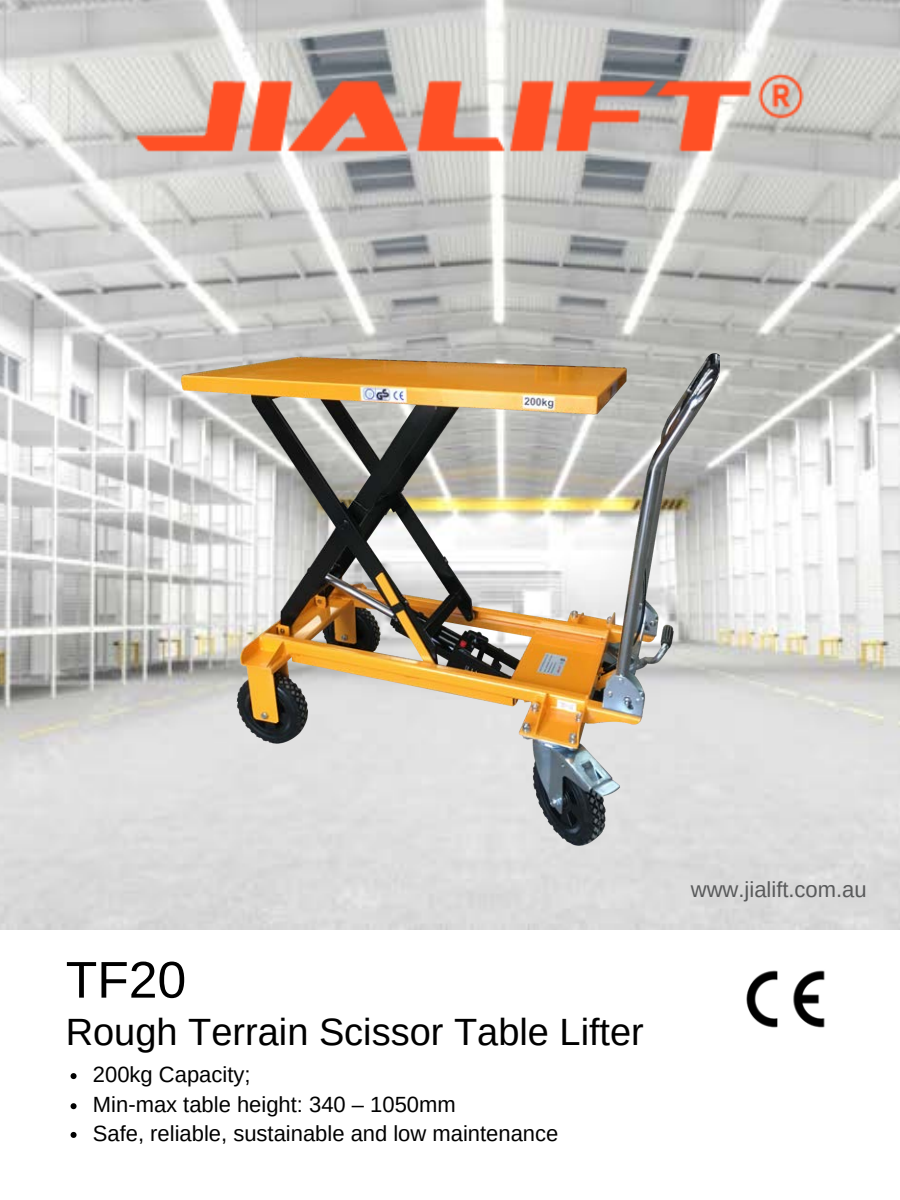
<style>
.page{position:relative;width:900px;height:1200px;background:#fff}
.page>*{position:absolute;margin:0;border:0;box-sizing:border-box;transform-origin:0 0}
.t1{font:51.6px "Arimo";color:#000}
.t2{font:38px "Arimo";color:#000}
.t3{font:22px "Arimo";color:#000}
.t4{font:22px "Arimo";color:#595a5b}
</style>
<div class="page">
<img style="left:0;top:481px;width:900px;height:449px">
<img style="left:0;top:0;width:900px;height:481px">
<img style="left:746px;top:970px;width:79px;height:58px">
<img style="left:181px;top:354px;width:539px;height:492px">
<svg style="left:71px;top:1073px;width:6px;height:6px"></svg>
<svg style="left:71px;top:1103px;width:6px;height:6px"></svg>
<svg style="left:71px;top:1132px;width:6px;height:6px"></svg>
<p class="t1" style="left:66px;top:951px;width:122px">TF20</p>
<p class="t2" style="left:66px;top:1010px;width:580px">Rough Terrain Scissor Table Lifter</p>
<p class="t3" style="left:93px;top:1062px;width:159px">200kg Capacity;</p>
<p class="t3" style="left:93px;top:1092px;width:364px">Min-max table height: 340 – 1050mm</p>
<p class="t3" style="left:93px;top:1121px;width:467px">Safe, reliable, sustainable and low maintenance</p>
<p class="t4" style="left:691px;top:877px;width:177px">www.jialift.com.au</p>
</div>
